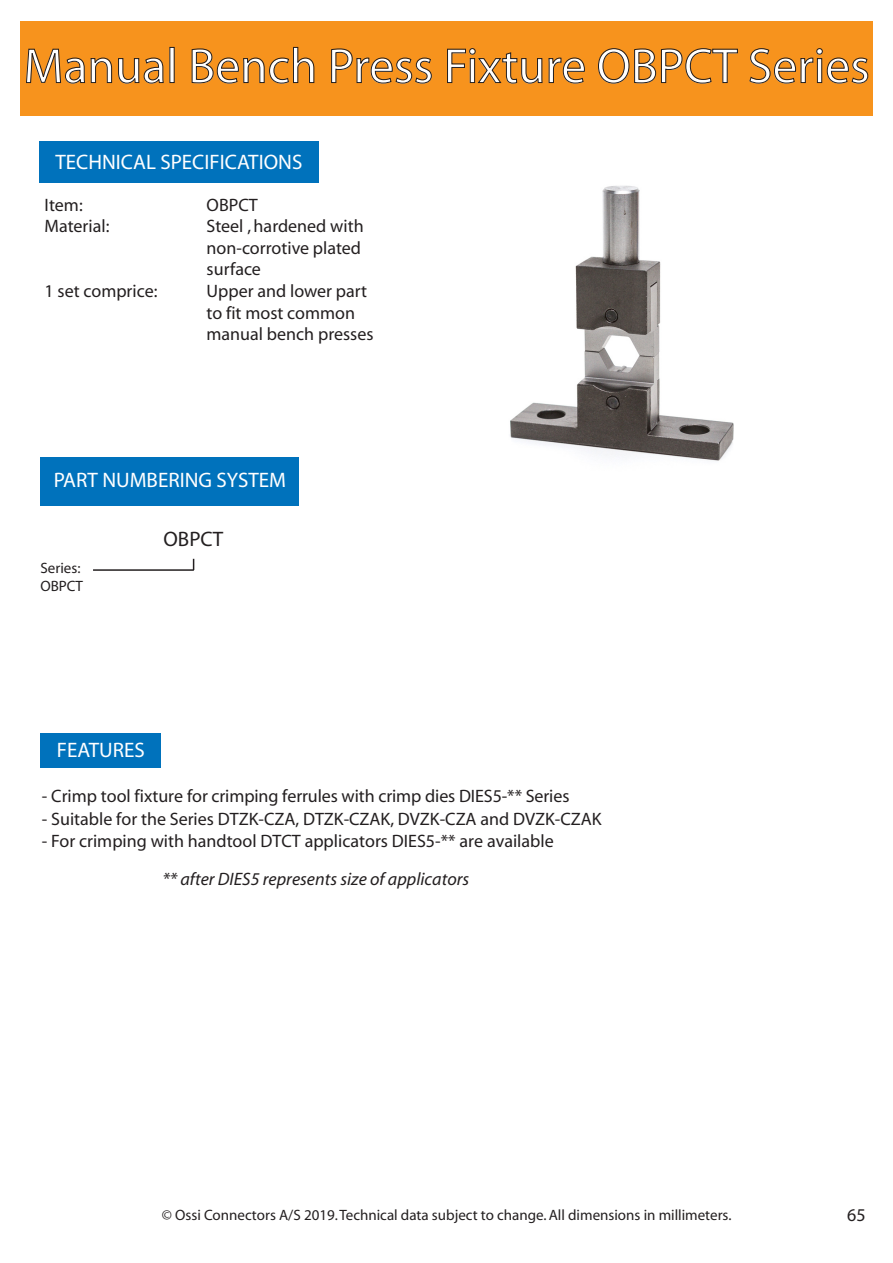
<style>
.page{position:relative;width:893px;height:1263px;background:#fff}
.page>*{position:absolute;margin:0;border:0;box-sizing:border-box;transform-origin:0 0}
.t1{font:49.5px "Myriad";color:#fff}
.t2{font:21px "Myriad";color:#fff}
.t3{font:21px "Myriad";color:#231f20}
.t4{font:18px/21.6px "Myriad";color:#231f20}
.t5{font:italic 18px "Myriad";color:#231f20}
.t6{font:18px "Myriad Pro";color:#231f20}
.t7{font:15px/18px "Myriad";color:#231f20}
</style>
<div class="page">
<div style="left:40px;top:457px;width:259px;height:49px;background:#0072bc"></div>
<div style="left:20px;top:21px;width:852px;height:94px;background:#f7931d"></div>
<div style="left:40px;top:733px;width:121px;height:35px;background:#0072bc"></div>
<div style="left:39px;top:141px;width:279px;height:41px;background:#0072bc"></div>
<hr style="left:93px;top:569px;width:101px;height:2px;background:#231f20">
<svg style="left:26px;top:49px;width:59px;height:34px"></svg>
<svg style="left:91px;top:58px;width:21px;height:25px"></svg>
<svg style="left:118px;top:58px;width:46px;height:25px"></svg>
<svg style="left:192px;top:47px;width:122px;height:36px"></svg>
<svg style="left:331px;top:49px;width:100px;height:34px"></svg>
<svg style="left:447px;top:48px;width:95px;height:35px"></svg>
<svg style="left:548px;top:58px;width:36px;height:25px"></svg>
<svg style="left:598px;top:48px;width:139px;height:35px"></svg>
<svg style="left:749px;top:48px;width:119px;height:35px"></svg>
<img style="left:510px;top:185px;width:224px;height:276px">
<h1 class="t1" style="left:24px;top:41px;width:847px">Manual Bench Press Fixture OBPCT Series</h1>
<p class="t2" style="left:55px;top:152px;width:248px">TECHNICAL SPECIFICATIONS</p>
<p class="t4" style="left:44px;top:194px;width:40px">Item:</p>
<p class="t4" style="left:206px;top:194px;width:53px">OBPCT</p>
<p class="t4" style="left:44px;top:216px;width:66px">Material:</p>
<p class="t4" style="left:206px;top:216px;width:159px">Steel , hardened with non-corrotive plated surface</p>
<p class="t4" style="left:44px;top:281px;width:114px">1 set comprice:</p>
<p class="t4" style="left:206px;top:281px;width:168px">Upper and lower part to fit most common manual bench presses</p>
<p class="t2" style="left:54px;top:470px;width:234px">PART NUMBERING SYSTEM</p>
<p class="t7" style="left:40px;top:560px;width:44px">Series:<br>OBPCT</p>
<p class="t3" style="left:163px;top:528px;width:61px">OBPCT</p>
<p class="t2" style="left:57px;top:740px;width:89px">FEATURES</p>
<p class="t4" style="left:42px;top:786px;width:529px">- Crimp tool fixture for crimping ferrules with crimp dies DIES5-** Series</p>
<p class="t4" style="left:42px;top:809px;width:561px">- Suitable for the Series DTZK-CZA, DTZK-CZAK, DVZK-CZA and DVZK-CZAK</p>
<p class="t4" style="left:42px;top:831px;width:513px">- For crimping with handtool DTCT applicators DIES5-** are available</p>
<p class="t5" style="left:162px;top:870px;width:308px">** after DIES5 represents size of applicators</p>
<p class="t7" style="left:162px;top:1207px;width:571px">© Ossi Connectors A/S 2019.Technical data subject to change.All dimensions in millimeters.</p>
<p class="t6" style="left:847px;top:1204px;width:20px">65</p>
</div>
